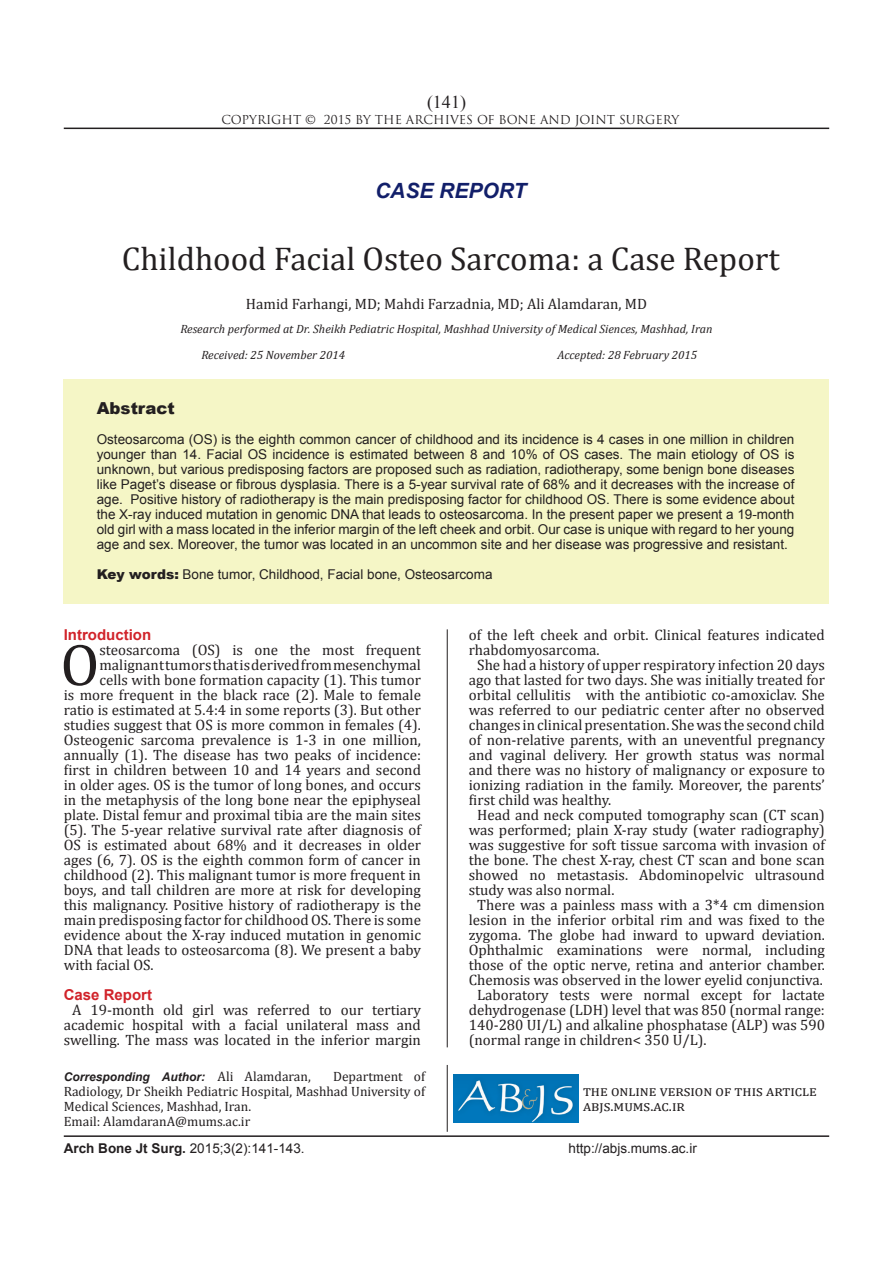
<style>
.page{position:relative;width:893px;height:1263px;background:#fff}
.page>*{position:absolute;margin:0;border:0;box-sizing:border-box;transform-origin:0 0}
.t1{font:60px "Cambria";color:#231f20}
.t2{font:33px "Cambria";color:#231f20}
.t3{font:italic 700 21px "Arial";color:#121f6a}
.t4{font:18px "Times New Roman";color:#231f20}
.t5{font:900 16.5px "Arial";color:#231f20}
.t6{font:15px/15px "Cambria";color:#231f20}
.t7{font:700 15px "Arial";color:#d1232a}
.t8{font:13.5px/15px "Arial";color:#231f20;text-align:justify}
.t9{font:13.5px/15px "Cambria";color:#231f20}
.t10{font:italic 12px "Cambria";color:#231f20}
.t11{font:12px "Trajan Pro";color:#231f20}
.t12{font:italic 700 12px "Arial";color:#231f20}
.s1{font-weight:900}
.s2{font-family:"Cambria";font-weight:400;font-style:normal;font-size:13.5px}
.s3{font-weight:700}
</style>
<div class="page">
<hr style="left:64px;top:128px;width:765px;height:1px;background:#231f20">
<hr style="left:64px;top:1135px;width:765px;height:2px;background:#231f20">
<hr style="left:447px;top:1065px;width:1px;height:67px;background:#231f20">
<img style="left:454px;top:1075px;width:125px;height:47px">
<div style="left:64px;top:379px;width:765px;height:225px;background:#f5f6c6"></div>
<hr style="left:447px;top:629px;width:1px;height:418px;background:#231f20">
<p class="t4" style="left:427px;top:90px;width:40px">)141(</p>
<p class="t11" style="left:221px;top:112px;width:460px">COPYRIGHT © 2015 BY THE ARCHIVES OF BONE AND JOINT SURGERY</p>
<h3 class="t3" style="left:375px;top:177px;width:153px">CASE REPORT</h3>
<h2 class="t2" style="left:122px;top:239px;width:659px">Childhood Facial Osteo Sarcoma: a Case Report</h2>
<p class="t6" style="left:246px;top:296px;width:402px">Hamid Farhangi, MD; Mahdi Farzadnia, MD; Ali Alamdaran, MD</p>
<p class="t10" style="left:180px;top:320px;width:534px">Research performed at Dr. Sheikh Pediatric Hospital, Mashhad University of Medical Siences, Mashhad, Iran</p>
<p class="t10" style="left:201px;top:347px;width:145px">Received: 25 November 2014</p>
<p class="t10" style="left:558px;top:347px;width:141px">Accepted: 28 February 2015</p>
<p class="t5" style="left:97px;top:396px;width:80px">Abstract</p>
<p class="t8" style="left:97px;top:432px;width:699px">Osteosarcoma (OS) is the eighth common cancer of childhood and its incidence is 4 cases in one million in children younger than 14. Facial OS incidence is estimated between 8 and 10% of OS cases. The main etiology of OS is unknown, but various predisposing factors are proposed such as radiation, radiotherapy, some benign bone diseases like Paget’s disease or fibrous dysplasia. There is a 5-year survival rate of 68% and it decreases with the increase of age. Positive history of radiotherapy is the main predisposing factor for childhood OS. There is some evidence about the X-ray induced mutation in genomic DNA that leads to osteosarcoma. In the present paper we present a 19-month old girl with a mass located in the inferior margin of the left cheek and orbit. Our case is unique with regard to her young age and sex. Moreover, the tumor was located in an uncommon site and her disease was progressive and resistant.</p>
<p class="t8" style="left:97px;top:567px;width:397px"><span class="s1">Key words:</span> Bone tumor, Childhood, Facial bone, Osteosarcoma</p>
<p class="t7" style="left:64px;top:625px;width:89px">Introduction</p>
<h1 class="t1" style="left:60px;top:629px;width:41px">O</h1>
<p class="t6" style="left:99px;top:643px;width:323px">steosarcoma (OS) is one the most frequent</p>
<p class="t6" style="left:99px;top:658px;width:323px">malignant tumors that is derived from mesenchymal</p>
<p class="t6" style="left:99px;top:673px;width:323px">cells with bone formation capacity (1). This tumor</p>
<p class="t6" style="left:64px;top:688px;width:359px">is more frequent in the black race (2). Male to female</p>
<p class="t6" style="left:64px;top:703px;width:359px">ratio is estimated at 5.4:4 in some reports (3). But other</p>
<p class="t6" style="left:64px;top:718px;width:359px">studies suggest that OS is more common in females (4).</p>
<p class="t6" style="left:64px;top:733px;width:359px">Osteogenic sarcoma prevalence is 1-3 in one million,</p>
<p class="t6" style="left:64px;top:748px;width:359px">annually (1). The disease has two peaks of incidence:</p>
<p class="t6" style="left:64px;top:763px;width:359px">first in children between 10 and 14 years and second</p>
<p class="t6" style="left:64px;top:778px;width:359px">in older ages. OS is the tumor of long bones, and occurs</p>
<p class="t6" style="left:64px;top:793px;width:359px">in the metaphysis of the long bone near the epiphyseal</p>
<p class="t6" style="left:64px;top:808px;width:359px">plate. Distal femur and proximal tibia are the main sites</p>
<p class="t6" style="left:64px;top:823px;width:359px">(5). The 5-year relative survival rate after diagnosis of</p>
<p class="t6" style="left:64px;top:838px;width:359px">OS is estimated about 68% and it decreases in older</p>
<p class="t6" style="left:64px;top:853px;width:359px">ages (6, 7). OS is the eighth common form of cancer in</p>
<p class="t6" style="left:64px;top:868px;width:359px">childhood (2). This malignant tumor is more frequent in</p>
<p class="t6" style="left:64px;top:883px;width:359px">boys, and tall children are more at risk for developing</p>
<p class="t6" style="left:64px;top:898px;width:359px">this malignancy. Positive history of radiotherapy is the</p>
<p class="t6" style="left:64px;top:913px;width:359px">main predisposing factor for childhood OS. There is some</p>
<p class="t6" style="left:64px;top:928px;width:359px">evidence about the X-ray induced mutation in genomic</p>
<p class="t6" style="left:64px;top:943px;width:359px">DNA that leads to osteosarcoma (8). We present a baby</p>
<p class="t6" style="left:64px;top:958px;width:91px">with facial OS.</p>
<p class="t7" style="left:64px;top:985px;width:90px">Case Report</p>
<p class="t6" style="left:64px;top:1003px;width:359px;text-align:center">A 19-month old girl was referred to our tertiary academic hospital with a facial unilateral mass and swelling. The mass was located in the inferior margin</p>
<p class="t9" style="left:64px;top:1069px;width:363px;text-indent:269px">Department of Radiology, Dr Sheikh Pediatric Hospital, Mashhad University of Medical Sciences, Mashhad, Iran.<br>Email: AlamdaranA@mums.ac.ir</p>
<p class="t12" style="left:64px;top:1069px;width:249px">Corresponding Author: <span class="s2">Ali Alamdaran,</span></p>
<p class="t6" style="left:469px;top:628px;width:358px">of the left cheek and orbit. Clinical features indicated</p>
<p class="t6" style="left:469px;top:643px;width:132px">rhabdomyosarcoma.</p>
<p class="t6" style="left:477px;top:658px;width:349px">She had a history of upper respiratory infection 20 days</p>
<p class="t6" style="left:469px;top:673px;width:358px">ago that lasted for two days. She was initially treated for</p>
<p class="t6" style="left:469px;top:688px;width:358px">orbital cellulitis with the antibiotic co-amoxiclav. She</p>
<p class="t6" style="left:469px;top:703px;width:358px">was referred to our pediatric center after no observed</p>
<p class="t6" style="left:469px;top:718px;width:358px">changes in clinical presentation. She was the second child</p>
<p class="t6" style="left:469px;top:733px;width:358px">of non-relative parents, with an uneventful pregnancy</p>
<p class="t6" style="left:469px;top:748px;width:358px">and vaginal delivery. Her growth status was normal</p>
<p class="t6" style="left:469px;top:763px;width:358px">and there was no history of malignancy or exposure to</p>
<p class="t6" style="left:469px;top:778px;width:358px">ionizing radiation in the family. Moreover, the parents’</p>
<p class="t6" style="left:469px;top:793px;width:144px">first child was healthy.</p>
<p class="t6" style="left:477px;top:808px;width:349px">Head and neck computed tomography scan (CT scan)</p>
<p class="t6" style="left:469px;top:823px;width:358px">was performed; plain X-ray study (water radiography)</p>
<p class="t6" style="left:469px;top:838px;width:358px">was suggestive for soft tissue sarcoma with invasion of</p>
<p class="t6" style="left:469px;top:853px;width:358px">the bone. The chest X-ray, chest CT scan and bone scan</p>
<p class="t6" style="left:469px;top:868px;width:358px">showed no metastasis. Abdominopelvic ultrasound</p>
<p class="t6" style="left:469px;top:883px;width:147px">study was also normal.</p>
<p class="t6" style="left:477px;top:898px;width:349px">There was a painless mass with a 3*4 cm dimension</p>
<p class="t6" style="left:469px;top:913px;width:358px">lesion in the inferior orbital rim and was fixed to the</p>
<p class="t6" style="left:469px;top:928px;width:358px">zygoma. The globe had inward to upward deviation.</p>
<p class="t6" style="left:469px;top:943px;width:358px">Ophthalmic examinations were normal, including</p>
<p class="t6" style="left:469px;top:958px;width:358px">those of the optic nerve, retina and anterior chamber.</p>
<p class="t6" style="left:469px;top:973px;width:356px">Chemosis was observed in the lower eyelid conjunctiva.</p>
<p class="t6" style="left:477px;top:988px;width:349px">Laboratory tests were normal except for lactate</p>
<p class="t6" style="left:469px;top:1003px;width:358px">dehydrogenase (LDH) level that was 850 (normal range:</p>
<p class="t6" style="left:469px;top:1018px;width:358px">140-280 UI/L) and alkaline phosphatase (ALP) was 590</p>
<p class="t6" style="left:469px;top:1033px;width:239px">(normal range in children&lt; 350 U/L).</p>
<p class="t6" style="left:583px;top:1083px;width:235px">the online version of this article abjs.mums.ac.ir</p>
<p class="t8" style="left:64px;top:1140px;width:242px"><span class="s3">Arch Bone Jt Surg.</span> 2015;3(2):141-143.</p>
<p class="t8" style="left:569px;top:1140px;width:130px">http://abjs.mums.ac.ir</p>
</div>
